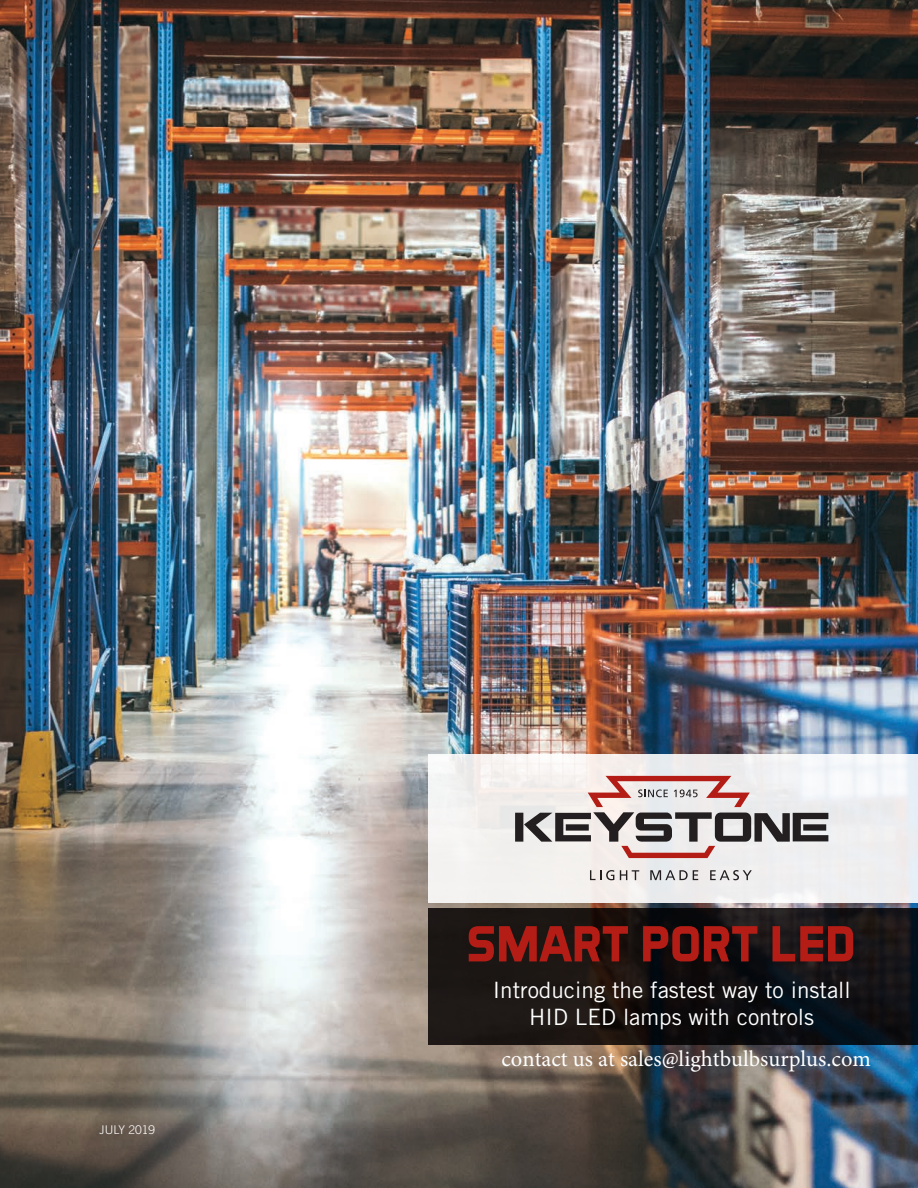
<style>
.page{position:relative;width:918px;height:1188px;background:#fff}
.page>*{position:absolute;margin:0;border:0;box-sizing:border-box;transform-origin:0 0}
.t1{font:22.5px "Trade Gothic";color:#fff}
.t2{font:22.5px "Minion Pro";color:#fff}
.t3{font:300 12px "Trade Gothic";color:#fff}
</style>
<div class="page">
<img style="left:0;top:0;width:918px;height:1188px">
<div style="left:428px;top:754px;width:490px;height:148px;background:#f2f0f0"></div>
<svg style="left:515px;top:776px;width:313px;height:82px"></svg>
<svg style="left:590px;top:870px;width:24px;height:10px"></svg>
<svg style="left:620px;top:870px;width:19px;height:10px"></svg>
<svg style="left:650px;top:870px;width:48px;height:10px"></svg>
<svg style="left:710px;top:870px;width:42px;height:10px"></svg>
<svg style="left:428px;top:908px;width:490px;height:137px;background:#151213"></svg>
<svg style="left:469px;top:926px;width:159px;height:35px;background:#731812"></svg>
<svg style="left:643px;top:926px;width:114px;height:35px;background:#6a1511"></svg>
<svg style="left:773px;top:926px;width:80px;height:35px;background:#711a16"></svg>
<p class="t3" style="left:100px;top:1123px;width:57px">JULY 2019</p>
<p class="t1" style="left:493px;top:977px;width:360px">Introducing the fastest way to install</p>
<p class="t1" style="left:529px;top:1004px;width:286px">HID LED lamps with controls</p>
<p class="t2" style="left:501px;top:1043px;width:371px">contact us at sales@lightbulbsurplus.com</p>
</div>
